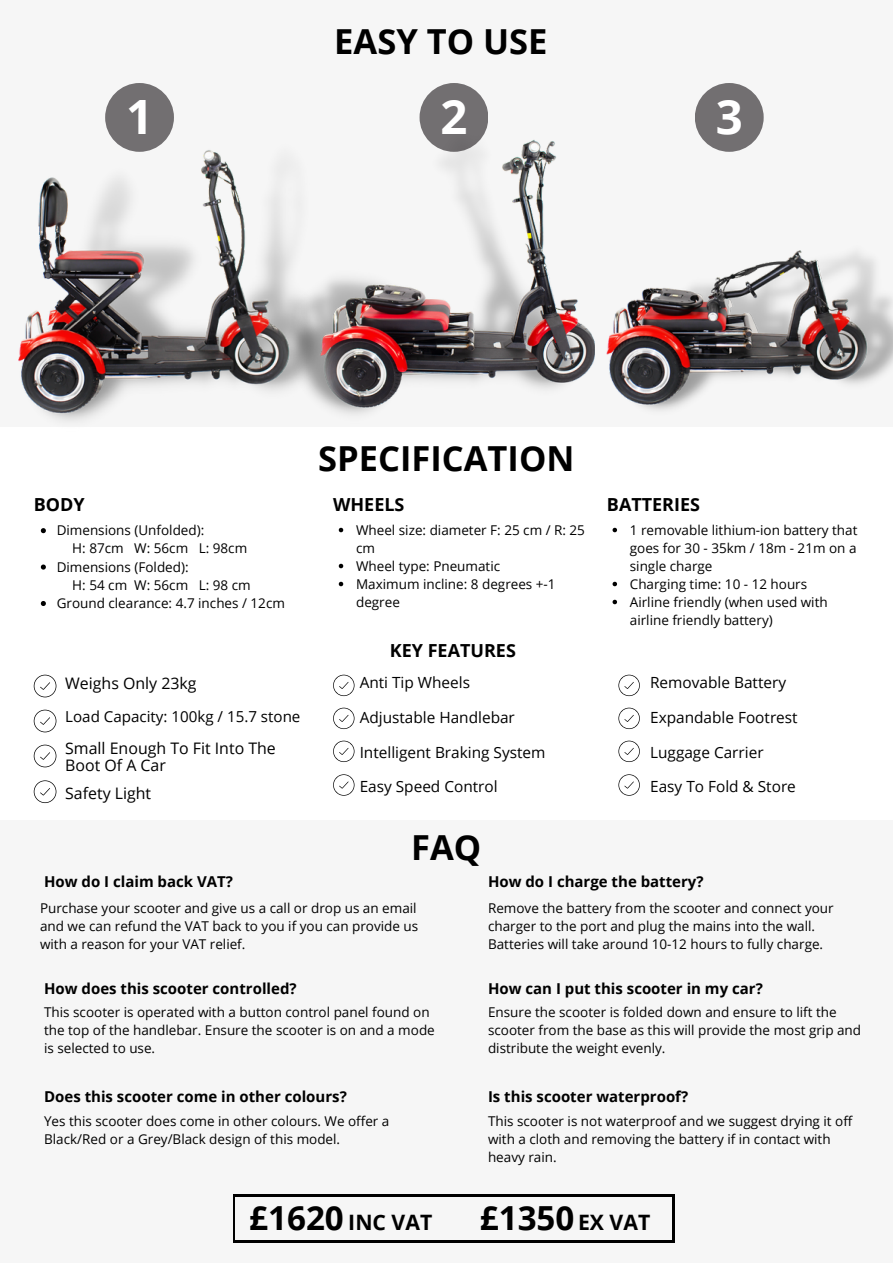
<style>
.page{position:relative;width:893px;height:1264px;background:#fff}
.page>*{position:absolute;margin:0;border:0;box-sizing:border-box;transform-origin:0 0}
.t1{font:700 47.25px "Open Sans";color:#fff}
.t2{font:700 34.5px "Open Sans";color:#000}
.t3{font:700 33.15px "Open Sans";color:#000}
.t4{font:700 21.15px "Open Sans";color:#000}
.t5{font:700 18px "Open Sans";color:#000}
.t6{font:15.9px/16.6px "Open Sans";color:#000}
.t7{font:15.45px "Open Sans";color:#000}
.t8{font:15.15px "Open Sans";color:#000}
.t9{font:700 15px "Open Sans";color:#000}
.t10{font:13.5px/18px "Open Sans";color:#000}
</style>
<div class="page">
<div style="left:0;top:0;width:892px;height:426px;background:#f6f6f6"></div>
<div style="left:0;top:819px;width:892px;height:443px;background:#f6f6f6"></div>
<div style="left:105px;top:83px;width:69px;height:69px;background:#726f71;border-radius:50%"></div>
<div style="left:419px;top:83px;width:69px;height:69px;background:#726f71;border-radius:50%"></div>
<div style="left:694px;top:83px;width:69px;height:69px;background:#726f71;border-radius:50%"></div>
<svg style="left:34px;top:674px;width:22px;height:23px"></svg>
<svg style="left:34px;top:709px;width:22px;height:23px"></svg>
<svg style="left:34px;top:744px;width:22px;height:23px"></svg>
<svg style="left:34px;top:780px;width:22px;height:23px"></svg>
<svg style="left:618px;top:674px;width:21px;height:22px"></svg>
<svg style="left:618px;top:707px;width:21px;height:22px"></svg>
<svg style="left:618px;top:740px;width:21px;height:22px"></svg>
<svg style="left:618px;top:774px;width:21px;height:21px"></svg>
<svg style="left:333px;top:674px;width:21px;height:22px"></svg>
<svg style="left:333px;top:707px;width:21px;height:22px"></svg>
<svg style="left:333px;top:740px;width:21px;height:22px"></svg>
<svg style="left:333px;top:774px;width:21px;height:21px"></svg>
<svg style="left:612px;top:528px;width:5px;height:4px"></svg>
<svg style="left:612px;top:581px;width:5px;height:5px"></svg>
<svg style="left:612px;top:599px;width:5px;height:5px"></svg>
<svg style="left:339px;top:528px;width:4px;height:4px"></svg>
<svg style="left:339px;top:563px;width:4px;height:5px"></svg>
<svg style="left:339px;top:581px;width:4px;height:5px"></svg>
<div style="left:233px;top:1194px;width:441px;height:48px;background:linear-gradient(to right,#000,#000)"></div>
<div style="left:235px;top:1197px;width:437px;height:42px;background:#f6f6f6"></div>
<svg style="left:41px;top:528px;width:5px;height:5px"></svg>
<svg style="left:41px;top:564px;width:5px;height:5px"></svg>
<svg style="left:41px;top:601px;width:5px;height:5px"></svg>
<img style="left:18px;top:140px;width:265px;height:287px">
<img style="left:283px;top:130px;width:311px;height:284px">
<img style="left:607px;top:250px;width:285px;height:160px">
<p class="t2" style="left:334px;top:17px;width:215px">EASY TO USE</p>
<p class="t1" style="left:126px;top:84px;width:28px">1</p>
<p class="t1" style="left:440px;top:84px;width:28px">2</p>
<p class="t1" style="left:715px;top:84px;width:28px">3</p>
<p class="t5" style="left:34px;top:492px;width:52px">BODY</p>
<p class="t10" style="left:57px;top:521px;width:149px">Dimensions (Unfolded):</p>
<p class="t10" style="left:72px;top:539px;width:176px">H: 87cm W: 56cm L: 98cm</p>
<p class="t10" style="left:57px;top:557px;width:133px">Dimensions (Folded):</p>
<p class="t10" style="left:72px;top:575px;width:180px">H: 54 cm W: 56cm L: 98 cm</p>
<p class="t10" style="left:57px;top:594px;width:230px">Ground clearance: 4.7 inches / 12cm</p>
<p class="t6" style="left:65px;top:674px;width:133px">Weighs Only 23kg</p>
<p class="t8" style="left:65px;top:706px;width:237px">Load Capacity: 100kg / 15.7 stone</p>
<p class="t6" style="left:65px;top:739px;width:212px">Small Enough To Fit Into The<br>Boot Of A Car</p>
<p class="t6" style="left:65px;top:784px;width:87px">Safety Light</p>
<p class="t2" style="left:318px;top:434px;width:258px">SPECIFICATION</p>
<p class="t5" style="left:333px;top:492px;width:73px">WHEELS</p>
<p class="t10" style="left:356px;top:520px;width:230px">Wheel size: diameter F: 25 cm / R: 25 cm</p>
<p class="t10" style="left:356px;top:556px;width:146px">Wheel type: Pneumatic</p>
<p class="t10" style="left:356px;top:574px;width:201px">Maximum incline: 8 degrees +-1 degree</p>
<p class="t5" style="left:390px;top:638px;width:127px">KEY FEATURES</p>
<p class="t7" style="left:359px;top:671px;width:112px">Anti Tip Wheels</p>
<p class="t7" style="left:359px;top:706px;width:157px">Adjustable Handlebar</p>
<p class="t7" style="left:359px;top:741px;width:187px">Intelligent Braking System</p>
<p class="t7" style="left:359px;top:775px;width:139px">Easy Speed Control</p>
<p class="t2" style="left:411px;top:822px;width:72px">FAQ</p>
<p class="t5" style="left:607px;top:492px;width:95px">BATTERIES</p>
<p class="t10" style="left:629px;top:520px;width:229px;text-align:justify">1 removable lithium-ion battery that goes for 30 - 35km / 18m - 21m on a single charge</p>
<p class="t10" style="left:629px;top:574px;width:179px">Charging time: 10 - 12 hours</p>
<p class="t10" style="left:629px;top:592px;width:199px">Airline friendly (when used with airline friendly battery)</p>
<p class="t7" style="left:650px;top:671px;width:137px">Removable Battery</p>
<p class="t7" style="left:650px;top:706px;width:149px">Expandable Footrest</p>
<p class="t7" style="left:650px;top:741px;width:115px">Luggage Carrier</p>
<p class="t7" style="left:650px;top:775px;width:147px">Easy To Fold &amp; Store</p>
<p class="t9" style="left:44px;top:871px;width:190px">How do I claim back VAT?</p>
<p class="t10" style="left:40px;top:898px;width:379px;text-align:justify">Purchase your scooter and give us a call or drop us an email and we can refund the VAT back to you if you can provide us with a reason for your VAT relief.</p>
<p class="t9" style="left:44px;top:977px;width:254px">How does this scooter controlled?</p>
<p class="t10" style="left:44px;top:1002px;width:392px">This scooter is operated with a button control panel found on the top of the handlebar. Ensure the scooter is on and a mode is selected to use.</p>
<p class="t9" style="left:44px;top:1086px;width:304px">Does this scooter come in other colours?</p>
<p class="t10" style="left:44px;top:1111px;width:347px">Yes this scooter does come in other colours. We offer a<br>Black/Red or a Grey/Black design of this model.</p>
<p class="t9" style="left:488px;top:871px;width:217px">How do I charge the battery?</p>
<p class="t10" style="left:488px;top:898px;width:347px">Remove the battery from the scooter and connect your charger to the port and plug the mains into the wall.<br>Batteries will take around 10-12 hours to fully charge.</p>
<p class="t9" style="left:488px;top:977px;width:276px">How can I put this scooter in my car?</p>
<p class="t10" style="left:488px;top:1002px;width:374px">Ensure the scooter is folded down and ensure to lift the scooter from the base as this will provide the most grip and distribute the weight evenly.</p>
<p class="t9" style="left:488px;top:1086px;width:202px">Is this scooter waterproof?</p>
<p class="t10" style="left:488px;top:1111px;width:366px">This scooter is not waterproof and we suggest drying it off with a cloth and removing the battery if in contact with heavy rain.</p>
<p class="t3" style="left:249px;top:1194px;width:96px">£1620</p>
<p class="t4" style="left:348px;top:1207px;width:85px">INC VAT</p>
<p class="t3" style="left:480px;top:1194px;width:96px">£1350</p>
<p class="t4" style="left:578px;top:1207px;width:74px">EX VAT</p>
</div>
